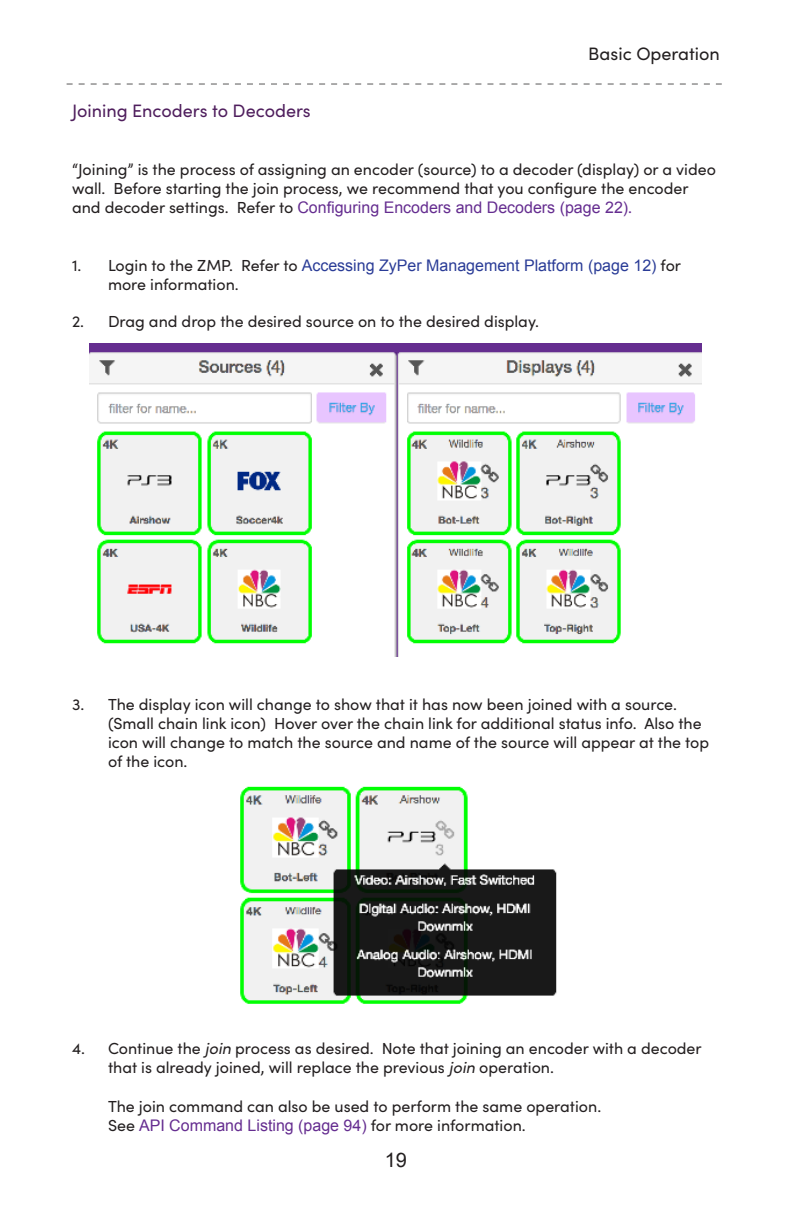
<style>
.page{position:relative;width:792px;height:1224px;background:#fff}
.page>*{position:absolute;margin:0;border:0;box-sizing:border-box;transform-origin:0 0}
.t1{font:20px "Arial";color:#231f20}
.t2{font:18px "Sofia Pro";color:#4f1e5d}
.t3{font:18px "Sofia Pro";color:#231f20}
.t4{font:16px/19.2px "Sofia Pro";color:#231f20}
.t5{font:16px "Arial";color:#652d90}
.t6{font:16px "Arial";color:#2a3c97}
.s1{font-family:"Sofia Pro";color:#231f20}
.s2{font-family:"Sofia Pro"}
.s3{font-style:italic}
</style>
<div class="page">
<svg style="left:67px;top:84px;width:655px;height:1px"></svg>
<img style="left:89px;top:343px;width:612px;height:313px">
<img style="left:240px;top:786px;width:317px;height:218px">
<p class="t2" style="left:72px;top:98px;width:240px">Joining Encoders to Decoders</p>
<p class="t3" style="left:588px;top:41px;width:133px">Basic Operation</p>
<p class="t4" style="left:72px;top:158px;width:646px">“Joining” is the process of assigning an encoder (source) to a decoder (display) or a video wall. Before starting the join process, we recommend that you configure the encoder</p>
<p class="t5" style="left:72px;top:197px;width:562px"><span class="s1">and decoder settings. Refer to</span> Configuring Encoders and Decoders (page 22)<span class="s2">.</span></p>
<p class="t6" style="left:72px;top:254px;width:611px"><span class="s1">1. Login to the ZMP. Refer to</span> Accessing ZyPer Management Platform (page 12) <span class="s1">for</span></p>
<p class="t4" style="left:108px;top:274px;width:132px">more information.</p>
<p class="t4" style="left:72px;top:311px;width:469px">2. Drag and drop the desired source on to the desired display.</p>
<p class="t4" style="left:108px;top:694px;width:603px;text-indent:-36px">3. The display icon will change to show that it has now been joined with a source. (Small chain link icon) Hover over the chain link for additional status info. Also the icon will change to match the source and name of the source will appear at the top of the icon.</p>
<p class="t4" style="left:108px;top:1038px;width:595px;text-indent:-36px">4. Continue the <span class="s3">join</span> process as desired. Note that joining an encoder with a decoder that is already joined, will replace the previous <span class="s3">join</span> operation.</p>
<p class="t4" style="left:108px;top:1096px;width:495px">The join command can also be used to perform the same operation.</p>
<p class="t5" style="left:108px;top:1115px;width:419px"><span class="s1">See</span> API Command Listing (page 94) <span class="s1">for more information.</span></p>
<p class="t1" style="left:385px;top:1146px;width:24px">19</p>
</div>
